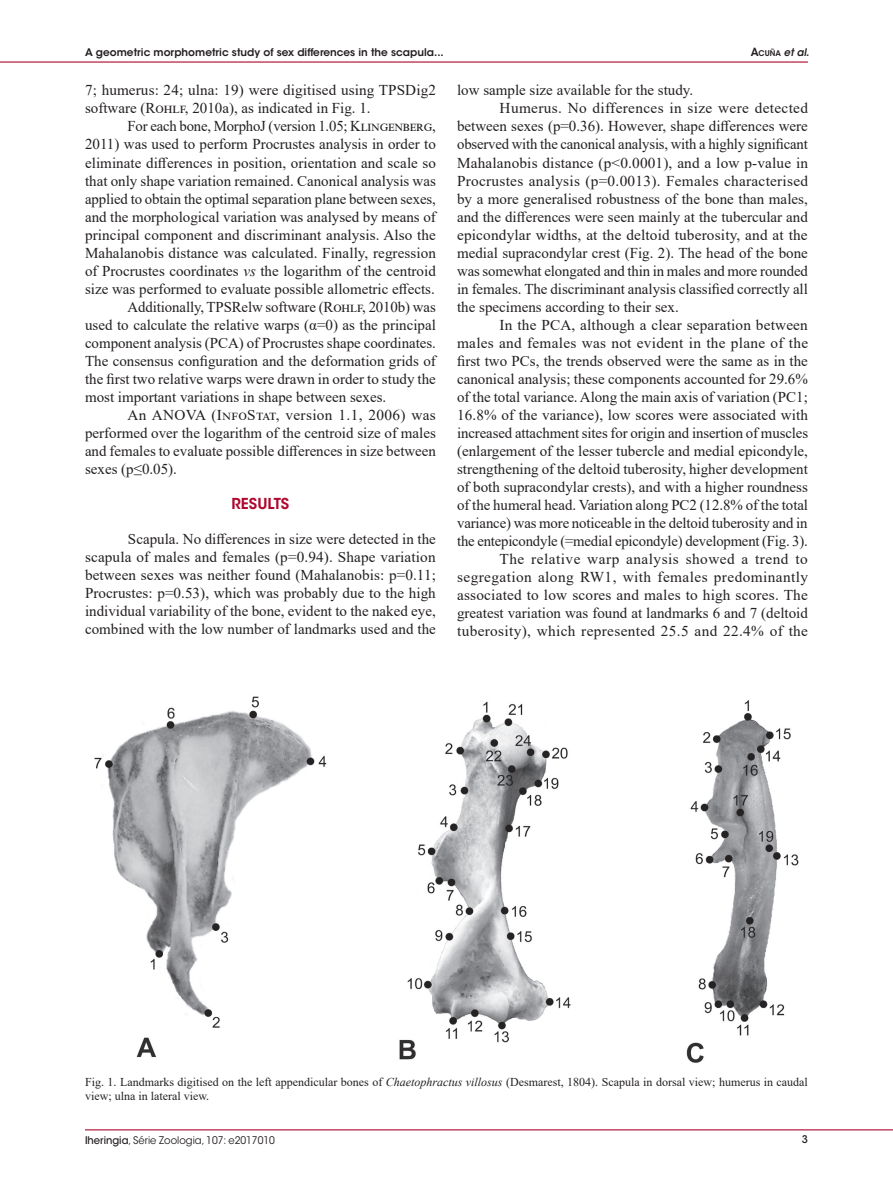
<style>
.page{position:relative;width:893px;height:1191px;background:#fff}
.page>*{position:absolute;margin:0;border:0;box-sizing:border-box;transform-origin:0 0}
.t1{font:15px/18px "Times New Roman";color:#231f20}
.t2{font:15px "Times New Roman";letter-spacing:.02em;color:#231f20}
.t3{font:15px "Times New Roman";letter-spacing:.025em;color:#231f20}
.t4{font:15px "Times New Roman";letter-spacing:.03em;color:#231f20}
.t5{font:600 15px "ITC Avant Garde Std";color:#af072e}
.t6{font:12px/14.4px "Times New Roman";color:#231f20}
.t7{font:600 10.5px "ITC Avant Garde Std";color:#231f20}
.t8{font:10.5px "ITC Avant Garde Std";color:#231f20;scale:.95 1}
.t9{font:italic 600 10.5px "ITC Avant Garde Std";color:#231f20;scale:.95 1}
.t10{font:500 10.5px "ITC Avant Garde Std";color:#231f20}
.s1{font-style:normal;font-size:11.25px}
.s2{font-style:normal;font-size:7.8px}
.s3{font-style:italic}
.s4{font-weight:500}
</style>
<div class="page">
<hr style="left:0;top:61px;width:808px;height:2px;background:#af072e">
<hr style="left:85px;top:1129px;width:808px;height:1px;background:#af072e">
<img style="left:94px;top:696px;width:705px;height:367px">
<p class="t7" style="left:85px;top:45px;width:360px">A geometric morphometric study of sex differences in the scapula...</p>
<p class="t9" style="left:751px;top:46px;width:63px"><span class="s1">A</span><span class="s2">CUÑA</span> et al.</p>
<p class="t1" style="left:85px;top:81px;width:352px">7; humerus: 24; ulna: 19) were digitised using TPSDig2 software (Rohlf, 2010a), as indicated in Fig. 1.</p>
<p class="t1" style="left:128px;top:117px;width:310px">For each bone, MorphoJ (version 1.05; Klingenberg,</p>
<p class="t1" style="left:85px;top:135px;width:352px">2011) was used to perform Procrustes analysis in order to</p>
<p class="t1" style="left:85px;top:153px;width:352px">eliminate differences in position, orientation and scale so</p>
<p class="t1" style="left:85px;top:171px;width:352px">that only shape variation remained. Canonical analysis was</p>
<p class="t1" style="left:85px;top:189px;width:352px">applied to obtain the optimal separation plane between sexes,</p>
<p class="t1" style="left:85px;top:207px;width:352px">and the morphological variation was analysed by means of</p>
<p class="t1" style="left:85px;top:225px;width:352px">principal component and discriminant analysis. Also the</p>
<p class="t1" style="left:85px;top:243px;width:352px">Mahalanobis distance was calculated. Finally, regression</p>
<p class="t1" style="left:85px;top:261px;width:352px">of Procrustes coordinates <span class="s3">vs</span> the logarithm of the centroid</p>
<p class="t1" style="left:85px;top:279px;width:351px">size was performed to evaluate possible allometric effects.</p>
<p class="t1" style="left:128px;top:297px;width:310px">Additionally, TPSRelw software (Rohlf, 2010b) was</p>
<p class="t1" style="left:85px;top:315px;width:352px">used to calculate the relative warps (α=0) as the principal</p>
<p class="t1" style="left:85px;top:333px;width:352px">component analysis (PCA) of Procrustes shape coordinates.</p>
<p class="t1" style="left:85px;top:351px;width:352px">The consensus configuration and the deformation grids of</p>
<p class="t1" style="left:85px;top:369px;width:352px">the first two relative warps were drawn in order to study the</p>
<p class="t1" style="left:85px;top:387px;width:303px">most important variations in shape between sexes.</p>
<p class="t3" style="left:128px;top:404px;width:310px">An ANOVA (InfoStat, version 1.1, 2006) was</p>
<p class="t1" style="left:85px;top:423px;width:352px">performed over the logarithm of the centroid size of males</p>
<p class="t1" style="left:85px;top:441px;width:352px">and females to evaluate possible differences in size between</p>
<p class="t1" style="left:85px;top:459px;width:93px">sexes (p≤0.05).</p>
<p class="t5" style="left:232px;top:493px;width:59px">RESULTS</p>
<p class="t1" style="left:85px;top:529px;width:352px;text-align:justify;text-indent:43px">Scapula. No differences in size were detected in the scapula of males and females (p=0.94). Shape variation between sexes was neither found (Mahalanobis: p=0.11; Procrustes: p=0.53), which was probably due to the high individual variability of the bone, evident to the naked eye, combined with the low number of landmarks used and the</p>
<p class="t1" style="left:457px;top:81px;width:238px">low sample size available for the study.</p>
<p class="t2" style="left:500px;top:98px;width:310px">Humerus. No differences in size were detected</p>
<p class="t1" style="left:457px;top:117px;width:352px">between sexes (p=0.36). However, shape differences were</p>
<p class="t1" style="left:457px;top:135px;width:352px">observed with the canonical analysis, with a highly significant</p>
<p class="t1" style="left:457px;top:153px;width:352px">Mahalanobis distance (p&lt;0.0001), and a low p-value in</p>
<p class="t2" style="left:457px;top:170px;width:352px">Procrustes analysis (p=0.0013). Females characterised</p>
<p class="t1" style="left:457px;top:189px;width:352px">by a more generalised robustness of the bone than males,</p>
<p class="t1" style="left:457px;top:207px;width:352px">and the differences were seen mainly at the tubercular and</p>
<p class="t1" style="left:457px;top:225px;width:352px">epicondylar widths, at the deltoid tuberosity, and at the</p>
<p class="t1" style="left:457px;top:243px;width:352px">medial supracondylar crest (Fig. 2). The head of the bone</p>
<p class="t1" style="left:457px;top:261px;width:352px">was somewhat elongated and thin in males and more rounded</p>
<p class="t1" style="left:457px;top:279px;width:352px">in females. The discriminant analysis classified correctly all</p>
<p class="t1" style="left:457px;top:297px;width:223px">the specimens according to their sex.</p>
<p class="t1" style="left:500px;top:315px;width:310px">In the PCA, although a clear separation between</p>
<p class="t1" style="left:457px;top:333px;width:352px">males and females was not evident in the plane of the</p>
<p class="t1" style="left:457px;top:351px;width:352px">first two PCs, the trends observed were the same as in the</p>
<p class="t1" style="left:457px;top:369px;width:352px">canonical analysis; these components accounted for 29.6%</p>
<p class="t1" style="left:457px;top:387px;width:352px">of the total variance. Along the main axis of variation (PC1;</p>
<p class="t1" style="left:457px;top:405px;width:352px">16.8% of the variance), low scores were associated with</p>
<p class="t1" style="left:457px;top:423px;width:352px">increased attachment sites for origin and insertion of muscles</p>
<p class="t1" style="left:457px;top:441px;width:352px">(enlargement of the lesser tubercle and medial epicondyle,</p>
<p class="t1" style="left:457px;top:459px;width:352px">strengthening of the deltoid tuberosity, higher development</p>
<p class="t1" style="left:457px;top:477px;width:352px">of both supracondylar crests), and with a higher roundness</p>
<p class="t1" style="left:457px;top:495px;width:352px">of the humeral head. Variation along PC2 (12.8% of the total</p>
<p class="t1" style="left:457px;top:513px;width:352px">variance) was more noticeable in the deltoid tuberosity and in</p>
<p class="t1" style="left:457px;top:531px;width:352px">the entepicondyle (=medial epicondyle) development (Fig. 3).</p>
<p class="t4" style="left:500px;top:548px;width:310px">The relative warp analysis showed a trend to</p>
<p class="t3" style="left:457px;top:566px;width:352px">segregation along RW1, with females predominantly</p>
<p class="t1" style="left:457px;top:585px;width:352px">associated to low scores and males to high scores. The</p>
<p class="t1" style="left:457px;top:603px;width:352px">greatest variation was found at landmarks 6 and 7 (deltoid</p>
<p class="t2" style="left:457px;top:620px;width:352px">tuberosity), which represented 25.5 and 22.4% of the</p>
<p class="t6" style="left:85px;top:1074px;width:724px">Fig. 1. Landmarks digitised on the left appendicular bones of <span class="s3">Chaetophractus villosus</span> (Desmarest, 1804). Scapula in dorsal view; humerus in caudal view; ulna in lateral view.</p>
<p class="t8" style="left:85px;top:1133px;width:201px"><span class="s4">Iheringia</span>, Série Zoologia, 107: e2017010</p>
<p class="t10" style="left:802px;top:1133px;width:8px">3</p>
</div>
